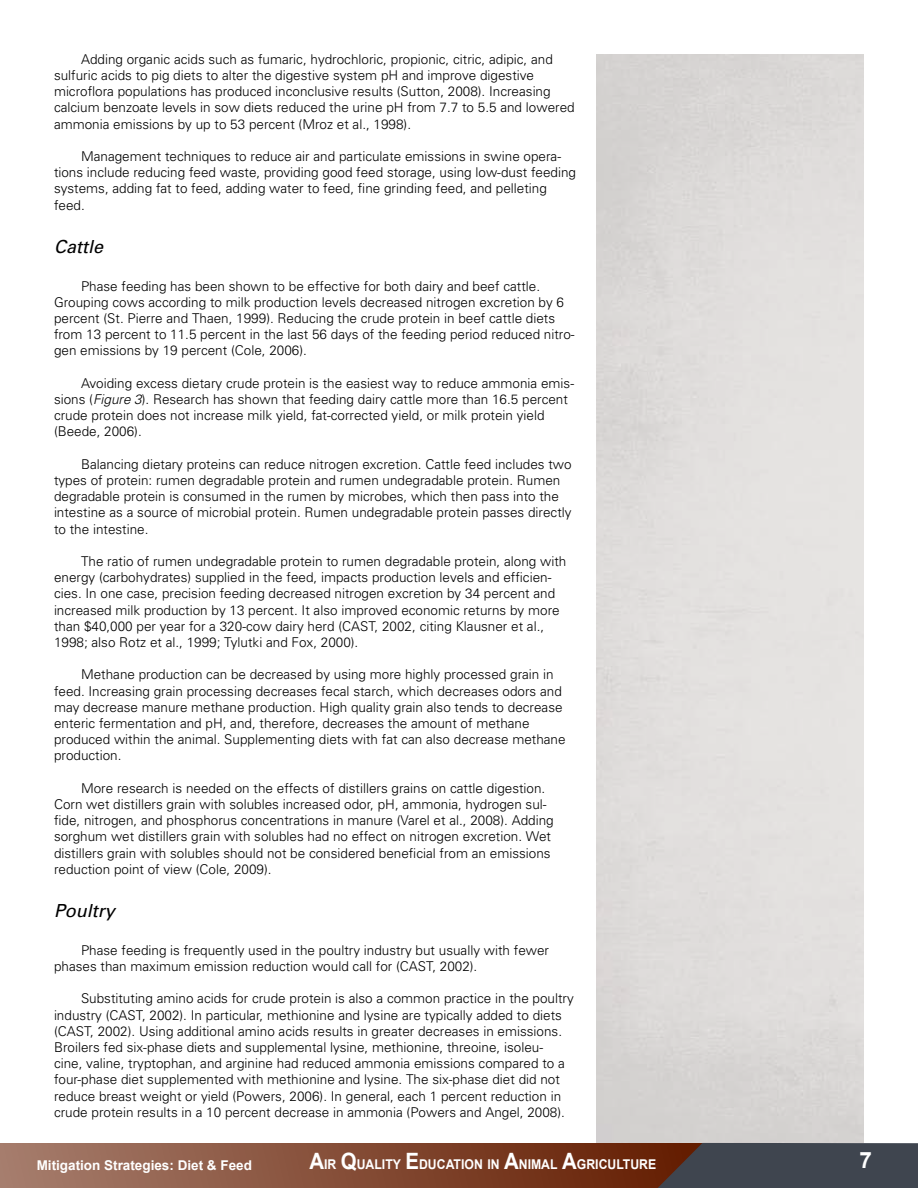
<style>
.page{position:relative;width:918px;height:1188px;background:#fff}
.page>*{position:absolute;margin:0;border:0;box-sizing:border-box;transform-origin:0 0}
.t1{font:700 22.5px "Arial";color:#fff}
.t2{font:italic 18px "Univers";color:#000}
.t3{font:300 13.5px/16.2px "Univers";color:#000}
.t4{font:700 13.5px "Arial";color:#fff;scale:.91 1}
.t5{font:700 13.5px "Arial";color:#fff}
.s1{font-style:italic}
.s2{font-size:22.5px}
</style>
<div class="page">
<div style="left:0;top:1143px;width:709px;height:45px;background:linear-gradient(to right,#a67e6e,#621a00)"></div>
<svg style="left:658px;top:1143px;width:260px;height:45px;background:#424148"></svg>
<p class="t3" style="left:54px;top:51px;width:522px;text-indent:27px">Adding organic acids such as fumaric, hydrochloric, propionic, citric, adipic, and sulfuric acids to pig diets to alter the digestive system pH and improve digestive microflora populations has produced inconclusive results (Sutton, 2008). Increasing calcium benzoate levels in sow diets reduced the urine pH from 7.7 to 5.5 and lowered ammonia emissions by up to 53 percent (Mroz et al., 1998).</p>
<p class="t3" style="left:54px;top:148px;width:524px;text-indent:27px">Management techniques to reduce air and particulate emissions in swine opera&shy;tions include reducing feed waste, providing good feed storage, using low-dust feeding systems, adding fat to feed, adding water to feed, fine grinding feed, and pelleting feed.</p>
<h2 class="t2" style="left:54px;top:235px;width:51px">Cattle</h2>
<p class="t3" style="left:54px;top:277px;width:522px;text-indent:27px">Phase feeding has been shown to be effective for both dairy and beef cattle.<br>Grouping cows according to milk production levels decreased nitrogen excretion by 6 percent (St. Pierre and Thaen, 1999). Reducing the crude protein in beef cattle diets from 13 percent to 11.5 percent in the last 56 days of the feeding period reduced nitro&shy;gen emissions by 19 percent (Cole, 2006).</p>
<p class="t3" style="left:54px;top:375px;width:522px;text-indent:27px">Avoiding excess dietary crude protein is the easiest way to reduce ammonia emis&shy;sions (<span class="s1">Figure 3</span>). Research has shown that feeding dairy cattle more than 16.5 percent crude protein does not increase milk yield, fat-corrected yield, or milk protein yield (Beede, 2006).</p>
<p class="t3" style="left:54px;top:456px;width:519px;text-indent:27px">Balancing dietary proteins can reduce nitrogen excretion. Cattle feed includes two types of protein: rumen degradable protein and rumen undegradable protein. Rumen degradable protein is consumed in the rumen by microbes, which then pass into the intestine as a source of microbial protein. Rumen undegradable protein passes directly to the intestine.</p>
<p class="t3" style="left:54px;top:553px;width:514px;text-indent:27px">The ratio of rumen undegradable protein to rumen degradable protein, along with energy (carbohydrates) supplied in the feed, impacts production levels and efficien&shy;cies. In one case, precision feeding decreased nitrogen excretion by 34 percent and increased milk production by 13 percent. It also improved economic returns by more than $40,000 per year for a 320-cow dairy herd (CAST, 2002, citing Klausner et al., 1998; also Rotz et al., 1999; Tylutki and Fox, 2000).</p>
<p class="t3" style="left:54px;top:666px;width:513px;text-indent:27px">Methane production can be decreased by using more highly processed grain in feed. Increasing grain processing decreases fecal starch, which decreases odors and may decrease manure methane production. High quality grain also tends to decrease enteric fermentation and pH, and, therefore, decreases the amount of methane produced within the animal. Supplementing diets with fat can also decrease methane production.</p>
<p class="t3" style="left:54px;top:780px;width:501px;text-indent:27px">More research is needed on the effects of distillers grains on cattle digestion.<br>Corn wet distillers grain with solubles increased odor, pH, ammonia, hydrogen sul&shy;fide, nitrogen, and phosphorus concentrations in manure (Varel et al., 2008). Adding sorghum wet distillers grain with solubles had no effect on nitrogen excretion. Wet distillers grain with solubles should not be considered beneficial from an emissions reduction point of view (Cole, 2009).</p>
<h2 class="t2" style="left:54px;top:899px;width:63px">Poultry</h2>
<p class="t3" style="left:54px;top:942px;width:497px;text-indent:27px">Phase feeding is frequently used in the poultry industry but usually with fewer phases than maximum emission reduction would call for (CAST, 2002).</p>
<p class="t3" style="left:54px;top:990px;width:521px;text-indent:27px">Substituting amino acids for crude protein is also a common practice in the poultry industry (CAST, 2002). In particular, methionine and lysine are typically added to diets (CAST, 2002). Using additional amino acids results in greater decreases in emissions.<br>Broilers fed six-phase diets and supplemental lysine, methionine, threoine, isoleu&shy;cine, valine, tryptophan, and arginine had reduced ammonia emissions compared to a four-phase diet supplemented with methionine and lysine. The six-phase diet did not reduce breast weight or yield (Powers, 2006). In general, each 1 percent reduction in crude protein results in a 10 percent decrease in ammonia (Powers and Angel, 2008).</p>
<p class="t5" style="left:37px;top:1158px;width:217px">Mitigation Strategies: Diet &amp; Feed</p>
<p class="t4" style="left:309px;top:1157px;width:383px"><span class="s2">A</span>IR <span class="s2">Q</span>UALITY <span class="s2">E</span>DUCATION IN <span class="s2">A</span>NIMAL <span class="s2">A</span>GRICULTURE</p>
<h1 class="t1" style="left:860px;top:1148px;width:14px">7</h1>
</div>
